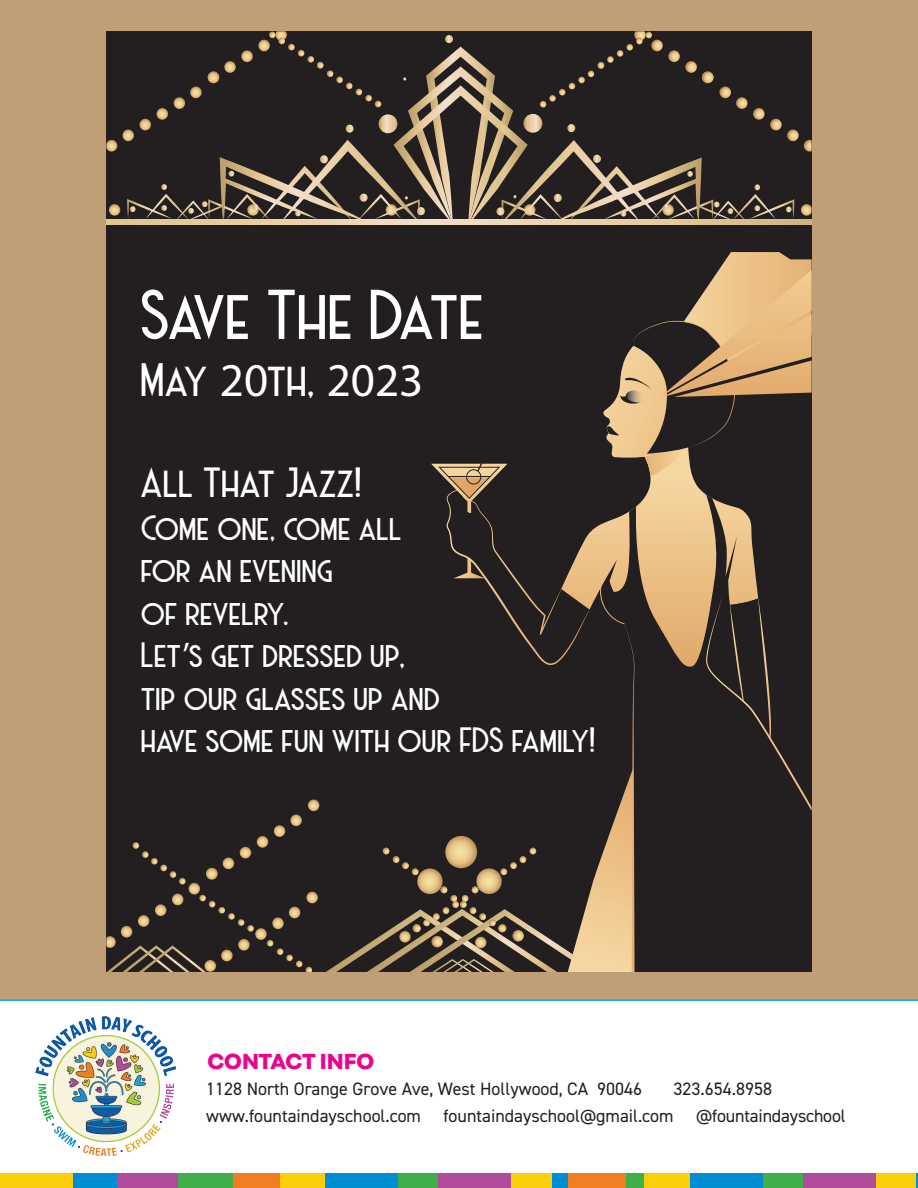
<style>
.page{position:relative;width:918px;height:1188px;background:#fff}
.page>*{position:absolute;margin:0;border:0;box-sizing:border-box;transform-origin:0 0}
.t1{font:70.8px "Haarlem Deco DEMO";letter-spacing:-.02em;color:#fff}
.t2{font:47.1px "Haarlem Deco DEMO";color:#fff}
.t3{font:42.45px "Haarlem Deco DEMO";letter-spacing:-.01em;color:#fff}
.t4{font:35.4px/42.5px "Haarlem Deco DEMO";color:#fff}
.t5{font:900 21px "Flink";color:#ed028c}
.t6{font:18px "DIN2014";color:#231f20}
.s1{font-family:"Myriad Pro"}
</style>
<div class="page">
<div style="left:0;top:0;width:918px;height:1000px;background:#c09f77"></div>
<div style="left:280px;top:1173px;width:46px;height:15px;background:#fbcd0b"></div>
<div style="left:507px;top:1173px;width:47px;height:15px;background:#fbcd0b"></div>
<div style="left:393px;top:1173px;width:47px;height:15px;background:#40ae49"></div>
<div style="left:624px;top:1173px;width:20px;height:15px;background:#40ae49"></div>
<div style="left:439px;top:1173px;width:72px;height:15px;background:#b04b9b"></div>
<div style="left:325px;top:1173px;width:73px;height:15px;background:#008ed3"></div>
<div style="left:554px;top:1173px;width:72px;height:15px;background:#f27c21"></div>
<div style="left:552px;top:1173px;width:16px;height:15px;background:#008ed3"></div>
<div style="left:644px;top:1173px;width:47px;height:15px;background:#fbcd0b"></div>
<div style="left:872px;top:1173px;width:46px;height:15px;background:#fbcd0b"></div>
<div style="left:758px;top:1173px;width:47px;height:15px;background:#40ae49"></div>
<div style="left:803px;top:1173px;width:73px;height:15px;background:#b04b9b"></div>
<div style="left:690px;top:1173px;width:72px;height:15px;background:#008ed3"></div>
<svg style="left:916px;top:1173px;width:2px;height:15px"></svg>
<div style="left:0;top:1173px;width:7px;height:15px;background:#fbcd0b"></div>
<div style="left:174px;top:1173px;width:67px;height:15px;background:#40ae49"></div>
<div style="left:233px;top:1173px;width:47px;height:15px;background:#f27c21"></div>
<div style="left:51px;top:1173px;width:66px;height:15px;background:#008ed3"></div>
<div style="left:117px;top:1173px;width:61px;height:15px;background:#b04b9b"></div>
<div style="left:1px;top:1173px;width:72px;height:15px;background:#fbcd0b"></div>
<img style="left:36px;top:1016px;width:141px;height:141px">
<hr style="left:0;top:999px;width:918px;height:2px;background:#00aeef">
<div style="left:106px;top:31px;width:706px;height:941px;background:#231f20"></div>
<svg style="left:106px;top:800px;width:213px;height:172px"></svg>
<svg style="left:106px;top:31px;width:706px;height:189px"></svg>
<svg style="left:106px;top:220px;width:706px;height:5px;background:#e7cda4"></svg>
<svg style="left:326px;top:252px;width:486px;height:720px"></svg>
<p class="t1" style="left:142px;top:273px;width:346px">Save The Date</p>
<p class="t2" style="left:142px;top:352px;width:283px">May <span class="s1">20</span>th, <span class="s1">2023</span></p>
<p class="t3" style="left:142px;top:458px;width:223px">All That Jazz!</p>
<p class="t4" style="left:142px;top:506px;width:456px">Come one, come all<br>for an evening<br>of revelry.<br>Let<span class="s1">’</span>s get dressed up,<br>tip our glasses up and<br>have some fun with our FDS family!</p>
<p class="t5" style="left:207px;top:1047px;width:168px">CONTACT INFO</p>
<p class="t6" style="left:206px;top:1078px;width:437px">1128 North Orange Grove Ave, West Hollywood, CA 90046</p>
<p class="t6" style="left:674px;top:1078px;width:100px">323.654.8958</p>
<p class="t6" style="left:206px;top:1105px;width:216px">www.fountaindayschool.com</p>
<p class="t6" style="left:444px;top:1105px;width:404px">fountaindayschool@gmail.com @fountaindayschool</p>
</div>
